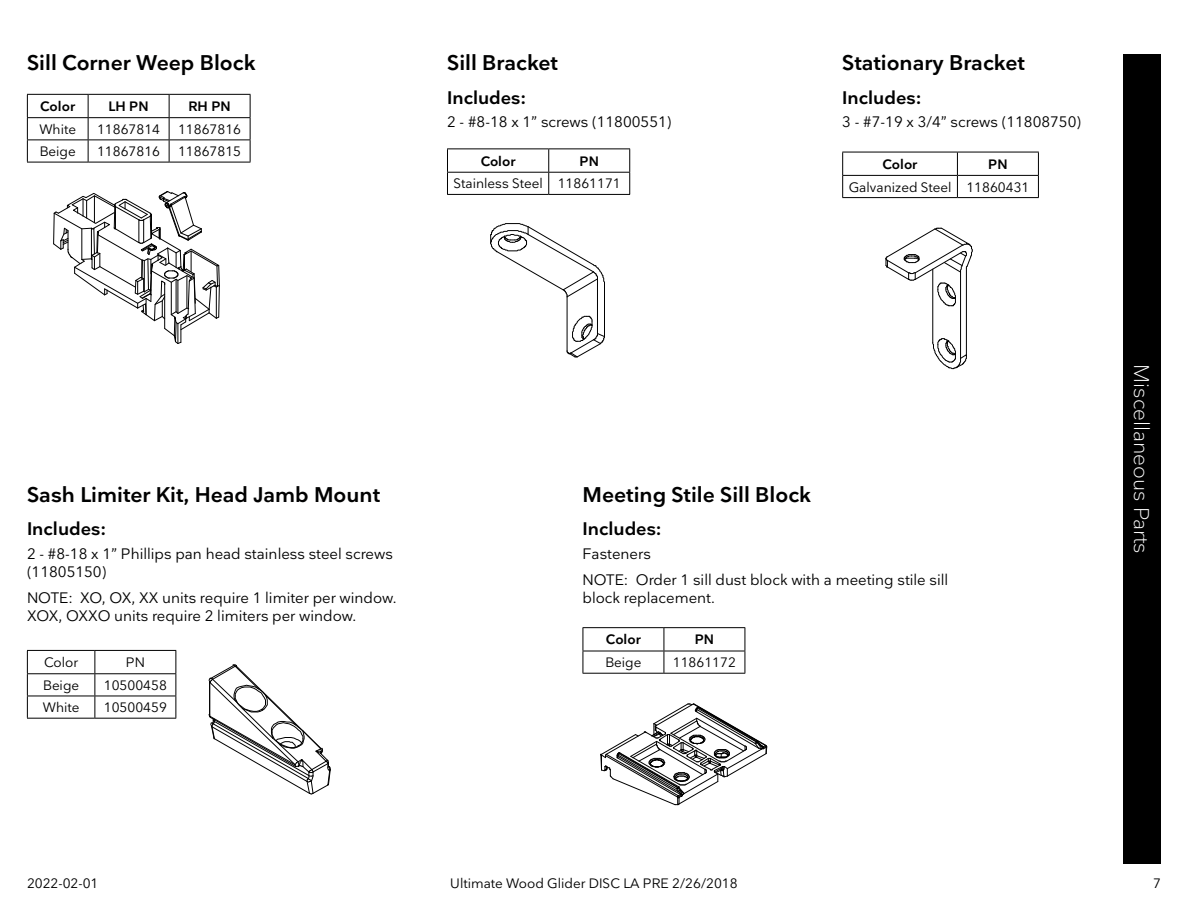
<style>
.page{position:relative;width:1188px;height:918px;background:#fff}
.page>*{position:absolute;margin:0;border:0;box-sizing:border-box;transform-origin:0 0}
.t1{font:600 21px "Nationale";color:#000101}
.t2{font:300 21px "Nationale";color:#fff}
.t3{font:600 18px "Nationale";color:#000}
.t4{font:15px/18px "Nationale";color:#000}
.t5{font:13.5px "Nationale";color:#000}
.t6{font:13.5px "Nationale";color:#000101}
.t7{font:600 13.5px "Nationale";color:#000}
</style>
<div class="page">
<div style="left:1123px;top:54px;width:38px;height:810px;background:#000"></div>
<svg style="left:932px;top:338px;width:35px;height:31px"></svg>
<hr style="left:966px;top:268px;width:1px;height:87px;background:#000">
<hr style="left:960px;top:272px;width:1px;height:86px;background:#000">
<hr style="left:932px;top:269px;width:1px;height:73px;background:#000">
<svg style="left:885px;top:227px;width:88px;height:79px"></svg>
<hr style="left:597px;top:279px;width:1px;height:54px;background:#000">
<hr style="left:604px;top:283px;width:1px;height:54px;background:#000">
<hr style="left:567px;top:297px;width:1px;height:54px;background:#000">
<svg style="left:490px;top:223px;width:115px;height:75px"></svg>
<svg style="left:566px;top:315px;width:39px;height:43px"></svg>
<hr style="left:447px;top:148px;width:102px;height:1px;background:#000">
<hr style="left:549px;top:148px;width:81px;height:1px;background:#000">
<svg style="left:447px;top:149px;width:1px;height:45px"></svg>
<svg style="left:548px;top:149px;width:1px;height:45px"></svg>
<svg style="left:629px;top:149px;width:1px;height:45px"></svg>
<hr style="left:447px;top:172px;width:102px;height:1px;background:#000">
<hr style="left:549px;top:172px;width:81px;height:1px;background:#000">
<hr style="left:447px;top:194px;width:102px;height:1px;background:#000">
<hr style="left:549px;top:194px;width:81px;height:1px;background:#000">
<hr style="left:842px;top:152px;width:115px;height:1px;background:#000">
<hr style="left:957px;top:152px;width:82px;height:1px;background:#000">
<hr style="left:842px;top:175px;width:115px;height:1px;background:#000">
<svg style="left:842px;top:152px;width:1px;height:45px"></svg>
<hr style="left:957px;top:175px;width:82px;height:1px;background:#000">
<svg style="left:957px;top:152px;width:1px;height:45px"></svg>
<svg style="left:1038px;top:152px;width:1px;height:45px"></svg>
<hr style="left:842px;top:197px;width:115px;height:1px;background:#000">
<hr style="left:957px;top:197px;width:82px;height:1px;background:#000">
<svg style="left:53px;top:191px;width:167px;height:153px"></svg>
<hr style="left:27px;top:94px;width:61px;height:1px;background:#000">
<hr style="left:88px;top:94px;width:81px;height:1px;background:#000">
<hr style="left:169px;top:94px;width:81px;height:1px;background:#000">
<hr style="left:27px;top:117px;width:61px;height:1px;background:#000">
<hr style="left:88px;top:117px;width:81px;height:1px;background:#000">
<hr style="left:169px;top:117px;width:81px;height:1px;background:#000">
<hr style="left:27px;top:140px;width:61px;height:1px;background:#000">
<svg style="left:27px;top:95px;width:1px;height:67px"></svg>
<hr style="left:88px;top:140px;width:81px;height:1px;background:#000">
<svg style="left:88px;top:95px;width:1px;height:67px"></svg>
<hr style="left:169px;top:140px;width:81px;height:1px;background:#000">
<svg style="left:169px;top:95px;width:1px;height:67px"></svg>
<svg style="left:250px;top:95px;width:1px;height:67px"></svg>
<hr style="left:27px;top:162px;width:61px;height:1px;background:#000">
<hr style="left:88px;top:162px;width:81px;height:1px;background:#000">
<hr style="left:169px;top:162px;width:81px;height:1px;background:#000">
<svg style="left:208px;top:664px;width:123px;height:131px"></svg>
<hr style="left:27px;top:718px;width:68px;height:1px;background:#000">
<hr style="left:95px;top:718px;width:81px;height:1px;background:#000">
<hr style="left:27px;top:650px;width:68px;height:1px;background:#000">
<hr style="left:95px;top:650px;width:81px;height:1px;background:#000">
<svg style="left:27px;top:651px;width:1px;height:67px"></svg>
<svg style="left:94px;top:651px;width:1px;height:67px"></svg>
<svg style="left:176px;top:651px;width:1px;height:67px"></svg>
<hr style="left:27px;top:673px;width:68px;height:1px;background:#000">
<hr style="left:95px;top:673px;width:81px;height:1px;background:#000">
<hr style="left:27px;top:696px;width:68px;height:1px;background:#000">
<hr style="left:95px;top:696px;width:81px;height:1px;background:#000">
<hr style="left:583px;top:627px;width:81px;height:1px;background:#000">
<hr style="left:664px;top:627px;width:81px;height:1px;background:#000">
<hr style="left:583px;top:651px;width:81px;height:1px;background:#000">
<svg style="left:583px;top:628px;width:1px;height:45px"></svg>
<hr style="left:664px;top:651px;width:81px;height:1px;background:#000">
<svg style="left:664px;top:628px;width:1px;height:45px"></svg>
<svg style="left:745px;top:628px;width:1px;height:45px"></svg>
<hr style="left:583px;top:673px;width:81px;height:1px;background:#000">
<hr style="left:664px;top:673px;width:81px;height:1px;background:#000">
<svg style="left:600px;top:703px;width:168px;height:103px"></svg>
<h1 class="t1" style="left:27px;top:49px;width:230px">Sill Corner Weep Block</h1>
<p class="t7" style="left:40px;top:98px;width:36px">Color</p>
<p class="t7" style="left:109px;top:98px;width:42px">LH PN</p>
<p class="t7" style="left:189px;top:98px;width:44px">RH PN</p>
<p class="t5" style="left:39px;top:121px;width:38px">White</p>
<p class="t5" style="left:97px;top:121px;width:65px">11867814</p>
<p class="t5" style="left:178px;top:121px;width:65px">11867816</p>
<p class="t5" style="left:40px;top:143px;width:38px">Beige</p>
<p class="t5" style="left:97px;top:143px;width:65px">11867816</p>
<p class="t5" style="left:178px;top:143px;width:65px">11867815</p>
<h1 class="t1" style="left:447px;top:49px;width:112px">Sill Bracket</h1>
<p class="t3" style="left:447px;top:86px;width:81px">Includes:</p>
<p class="t4" style="left:447px;top:112px;width:226px">2 - #8-18 x 1” screws (11800551)</p>
<p class="t7" style="left:481px;top:152px;width:36px">Color</p>
<p class="t7" style="left:580px;top:152px;width:21px">PN</p>
<p class="t5" style="left:453px;top:175px;width:169px">Stainless Steel 11861171</p>
<h1 class="t1" style="left:842px;top:49px;width:184px">Stationary Bracket</h1>
<p class="t3" style="left:842px;top:86px;width:81px">Includes:</p>
<p class="t4" style="left:842px;top:112px;width:240px">3 - #7-19 x 3/4” screws (11808750)</p>
<p class="t7" style="left:883px;top:155px;width:36px">Color</p>
<p class="t7" style="left:988px;top:155px;width:21px">PN</p>
<p class="t5" style="left:849px;top:178px;width:182px">Galvanized Steel 11860431</p>
<h1 class="t1" style="left:27px;top:481px;width:355px">Sash Limiter Kit, Head Jamb Mount</h1>
<p class="t3" style="left:27px;top:518px;width:81px">Includes:</p>
<p class="t4" style="left:27px;top:544px;width:367px">2 - #8-18 x 1” Phillips pan head stainless steel screws (11805150)</p>
<p class="t4" style="left:27px;top:588px;width:371px">NOTE: XO, OX, XX units require 1 limiter per window.<br>XOX, OXXO units require 2 limiters per window.</p>
<p class="t5" style="left:44px;top:654px;width:35px">Color</p>
<p class="t5" style="left:126px;top:654px;width:20px">PN</p>
<p class="t5" style="left:43px;top:677px;width:38px">Beige</p>
<p class="t5" style="left:104px;top:677px;width:65px">10500458</p>
<p class="t5" style="left:43px;top:699px;width:38px">White</p>
<p class="t5" style="left:104px;top:699px;width:65px">10500459</p>
<h1 class="t1" style="left:583px;top:481px;width:230px">Meeting Stile Sill Block</h1>
<p class="t3" style="left:583px;top:518px;width:81px">Includes:</p>
<p class="t4" style="left:583px;top:540px;width:367px;line-height:25.8px">Fasteners<br>NOTE: Order 1 sill dust block with a meeting stile sill</p>
<p class="t4" style="left:583px;top:588px;width:134px">block replacement.</p>
<p class="t7" style="left:606px;top:631px;width:36px">Color</p>
<p class="t7" style="left:695px;top:631px;width:21px">PN</p>
<p class="t5" style="left:605px;top:654px;width:38px">Beige</p>
<p class="t5" style="left:673px;top:654px;width:65px">11861172</p>
<p class="t6" style="left:27px;top:874px;width:73px">2022-02-01</p>
<p class="t6" style="left:450px;top:874px;width:289px">Ultimate Wood Glider DISC LA PRE 2/26/2018</p>
<h1 class="t2" style="left:1155px;top:364px;width:191px;rotate:90deg">Miscellaneous Parts</h1>
<p class="t6" style="left:1153px;top:874px;width:9px">7</p>
</div>
